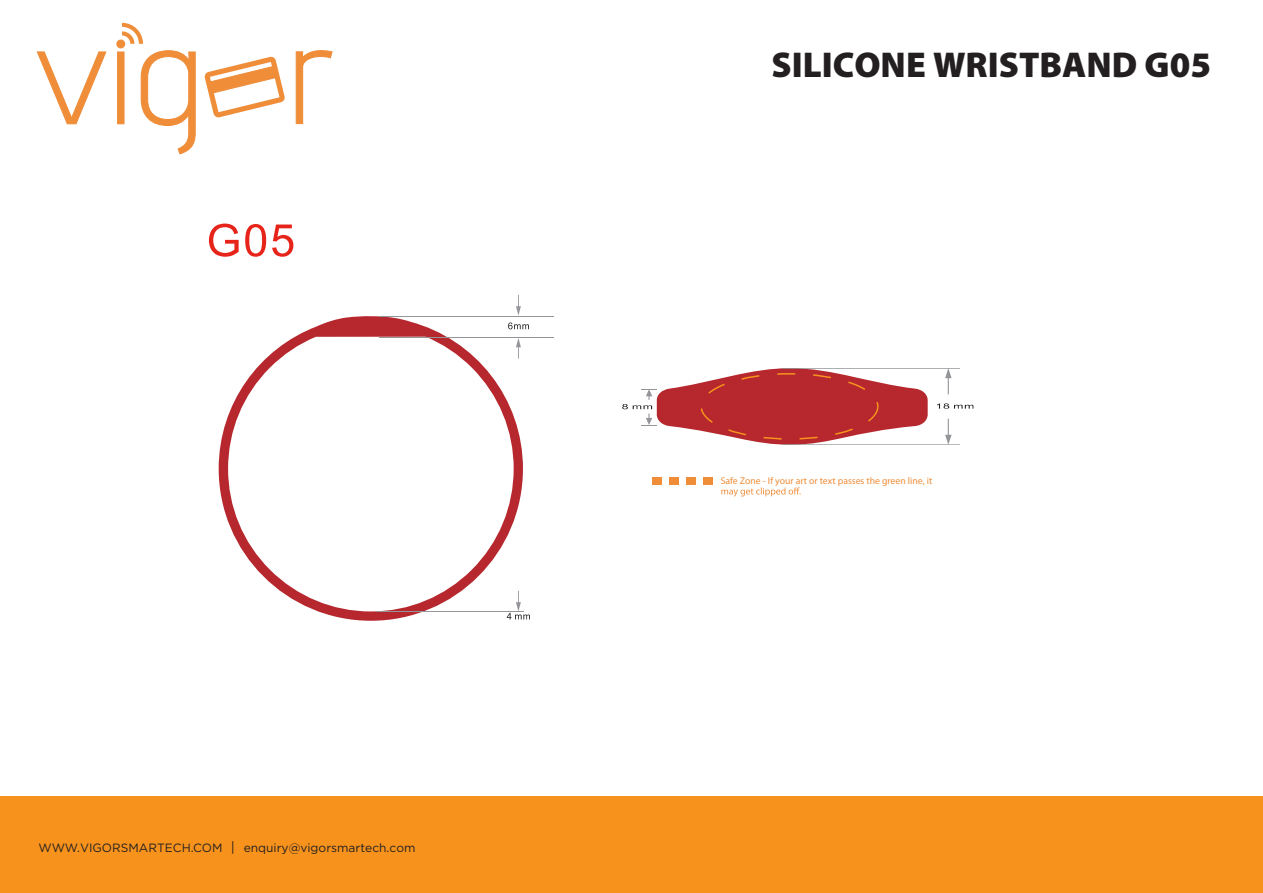
<style>
.page{position:relative;width:1263px;height:893px;background:#fff}
.page>*{position:absolute;margin:0;border:0;box-sizing:border-box;transform-origin:0 0}
.t1{font:900 36px "Myriad Pro";color:#231f20}
.t2{font:12px "Gotham";color:#231f20}
.t3{font:9.75px "Myriad Pro";color:#ef8d39}
.s1{font-size:13.5px}
</style>
<div class="page">
<div style="left:0;top:797px;width:1263px;height:96px;background:#f7931d"></div>
<svg style="left:37px;top:51px;width:70px;height:73px"></svg>
<svg style="left:296px;top:50px;width:37px;height:74px"></svg>
<svg style="left:116px;top:23px;width:80px;height:131px"></svg>
<svg style="left:204px;top:57px;width:81px;height:60px"></svg>
<svg style="left:209px;top:224px;width:84px;height:33px"></svg>
<svg style="left:219px;top:316px;width:304px;height:305px"></svg>
<hr style="left:376px;top:611px;width:148px;height:1px;background:#939598">
<svg style="left:507px;top:591px;width:23px;height:28px"></svg>
<hr style="left:380px;top:316px;width:174px;height:1px;background:#939598">
<hr style="left:380px;top:337px;width:174px;height:1px;background:#939598">
<svg style="left:516px;top:295px;width:5px;height:20px"></svg>
<svg style="left:516px;top:338px;width:5px;height:21px"></svg>
<svg style="left:508px;top:323px;width:21px;height:6px"></svg>
<svg style="left:622px;top:368px;width:306px;height:77px"></svg>
<hr style="left:782px;top:444px;width:178px;height:1px;background:#939598">
<hr style="left:782px;top:368px;width:178px;height:1px;background:#939598">
<svg style="left:937px;top:368px;width:36px;height:77px"></svg>
<div style="left:700px;top:373px;width:178px;height:67px;border:2px dashed #f7931d;border-radius:50%"></div>
<div style="left:652px;top:477px;width:10px;height:8px;background:#ef8d39"></div>
<div style="left:669px;top:477px;width:10px;height:8px;background:#ef8d39"></div>
<div style="left:686px;top:477px;width:9px;height:8px;background:#ef8d39"></div>
<div style="left:703px;top:477px;width:9px;height:8px;background:#ef8d39"></div>
<svg style="left:721px;top:487px;width:80px;height:10px"></svg>
<p class="t2" style="left:39px;top:841px;width:378px">WWW.VIGORSMARTECH.COM <span class="s1">|</span> enquiry@vigorsmartech.com</p>
<h1 class="t1" style="left:771px;top:45px;width:441px">SILICONE WRISTBAND G05</h1>
<p class="t3" style="left:721px;top:475px;width:213px">Safe Zone - If your art or text passes the green line, it</p>
</div>
